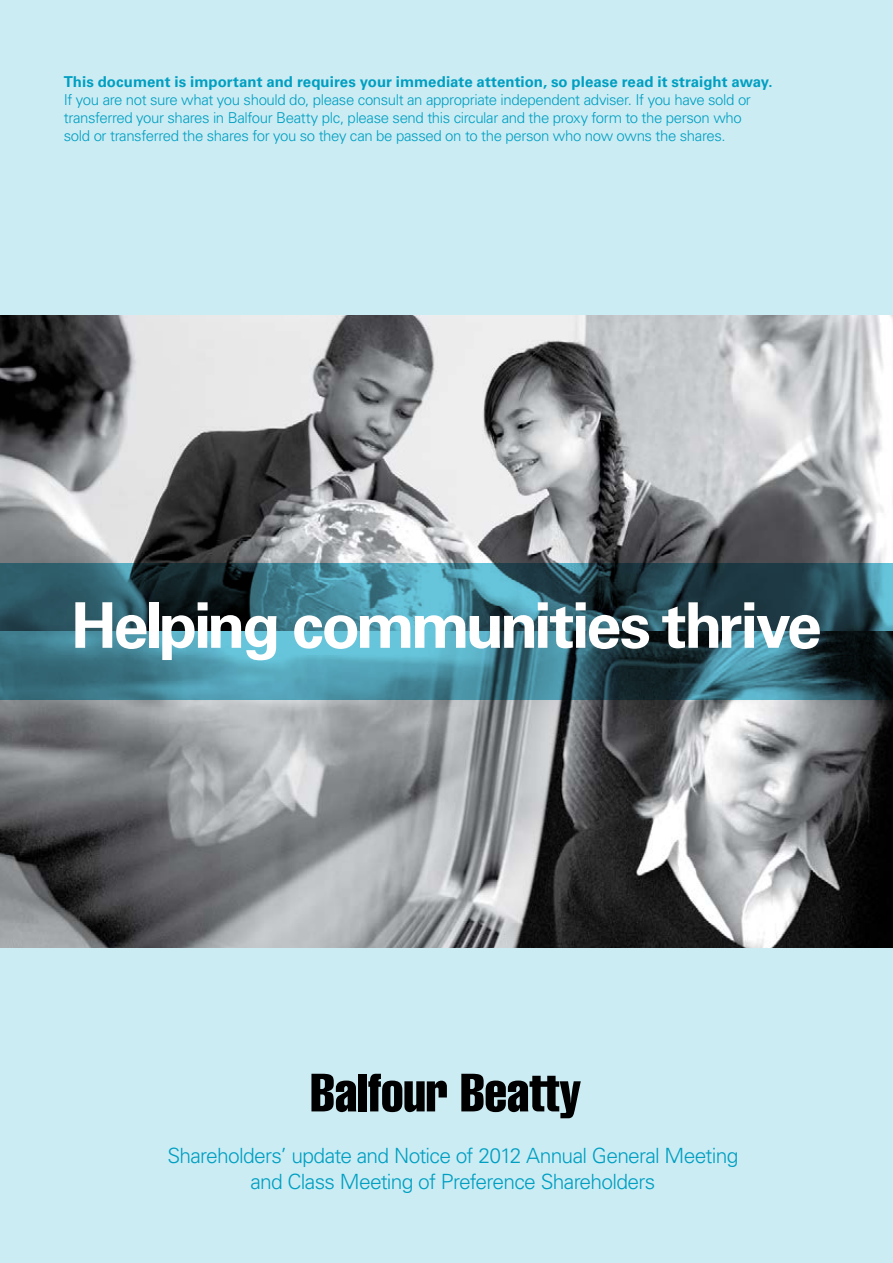
<style>
.page{position:relative;width:893px;height:1263px;background:#ccecf3}
.page>*{position:absolute;margin:0;border:0;box-sizing:border-box;transform-origin:0 0}
.t1{font:700 63px "Univers LT Std";letter-spacing:-.05em;color:#fff}
.t2{font:300 21px/25.5px "Univers LT Std";letter-spacing:-.035em;color:#009fc2;text-align:center}
.t3{font:300 15px/18px "Univers LT Std";letter-spacing:-.025em;color:#009fc2}
.t4{font:700 15px "Univers LT Std";letter-spacing:.005em;color:#009fc2}
</style>
<div class="page">
<svg style="left:311px;top:1074px;width:45px;height:38px"></svg>
<div style="left:358px;top:1074px;width:8px;height:37px;background:#000"></div>
<svg style="left:368px;top:1074px;width:79px;height:38px"></svg>
<svg style="left:461px;top:1074px;width:120px;height:44px"></svg>
<img style="left:0;top:316px;width:893px;height:247px">
<svg style="left:0;top:699px;width:893px;height:248px;background:#7c7f81"></svg>
<svg style="left:0;top:563px;width:893px;height:136px;background:#366a78"></svg>
<p class="t4" style="left:64px;top:73px;width:710px">This document is important and requires your immediate attention, so please read it straight away.</p>
<p class="t3" style="left:64px;top:91px;width:689px">If you are not sure what you should do, please consult an appropriate independent adviser. If you have sold or transferred your shares in Balfour Beatty plc, please send this circular and the proxy form to the person who sold or transferred the shares for you so they can be passed on to the person who now owns the shares.</p>
<h1 class="t1" style="left:71px;top:589px;width:752px">Helping communities thrive</h1>
<h2 class="t2" style="left:167px;top:1143px;width:572px">Shareholders’ update and Notice of 2012 Annual General Meeting and Class Meeting of Preference Shareholders</h2>
</div>
